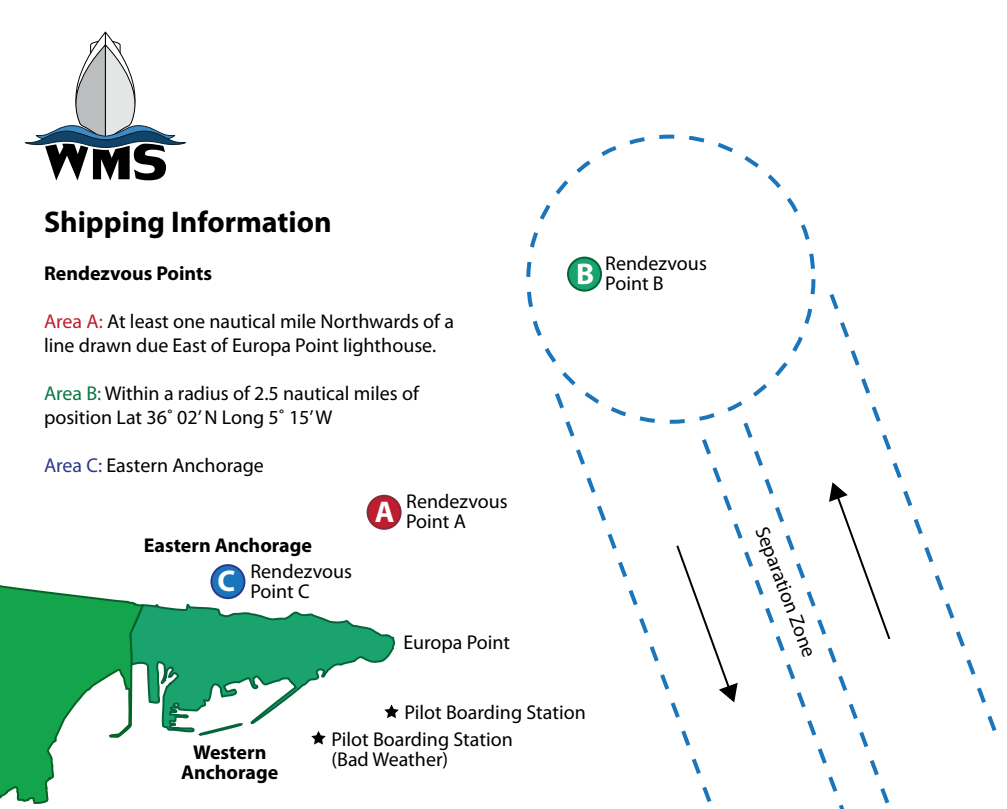
<style>
.page{position:relative;width:1007px;height:809px;background:#fff}
.page>*{position:absolute;margin:0;border:0;box-sizing:border-box;transform-origin:0 0}
.t1{font:700 30px "Myriad Pro";color:#000}
.t2{font:700 30px "Myriad Pro";color:#fff}
.t3{font:20px/20px "Myriad Pro";color:#000}
.t4{font:700 20px/20px "Myriad Pro";color:#000;text-align:center}
.s1{color:#be1e2d}
.s2{color:#0a7748}
.s3{color:#2b388f}
</style>
<div class="page">
<svg style="left:145px;top:497px;width:250px;height:235px"></svg>
<svg style="left:0;top:585px;width:145px;height:219px"></svg>
<svg style="left:555px;top:392px;width:160px;height:382px"></svg>
<svg style="left:829px;top:294px;width:168px;height:437px"></svg>
<svg style="left:698px;top:434px;width:42px;height:368px"></svg>
<svg style="left:740px;top:418px;width:174px;height:390px"></svg>
<div style="left:211px;top:565px;width:33px;height:33px;background:#1b75bb;border-radius:50%"></div>
<div style="left:210px;top:564px;width:35px;height:35px;border:2px solid #2b388f;border-radius:50%"></div>
<div style="left:568px;top:257px;width:33px;height:33px;background:#1ba36e;border-radius:50%"></div>
<div style="left:567px;top:256px;width:35px;height:35px;border:2px solid #05633b;border-radius:50%"></div>
<div style="left:367px;top:495px;width:33px;height:33px;background:#be1e2d;border-radius:50%"></div>
<div style="left:366px;top:494px;width:35px;height:35px;border:2px solid #862a35;border-radius:50%"></div>
<svg style="left:674px;top:543px;width:63px;height:159px"></svg>
<svg style="left:829px;top:482px;width:63px;height:159px"></svg>
<svg style="left:25px;top:32px;width:161px;height:148px"></svg>
<svg style="left:384px;top:704px;width:15px;height:14px"></svg>
<svg style="left:311px;top:730px;width:15px;height:14px"></svg>
<svg style="left:196px;top:723px;width:48px;height:13px"></svg>
<h1 class="t1" style="left:44px;top:202px;width:289px">Shipping Information</h1>
<p class="t4" style="left:44px;top:262px;width:170px">Rendezvous Points</p>
<p class="t3" style="left:44px;top:309px;width:411px;line-height:24px"><span class="s1">Area A:</span> At least one nautical mile Northwards of a line drawn due East of Europa Point lighthouse.</p>
<p class="t3" style="left:44px;top:381px;width:376px;line-height:24px"><span class="s2">Area B:</span> Within a radius of 2.5 nautical miles of position Lat 36˚ 02’ N Long 5˚ 15’ W</p>
<p class="t3" style="left:44px;top:455px;width:221px"><span class="s3">Area C:</span> Eastern Anchorage</p>
<p class="t4" style="left:144px;top:535px;width:170px">Eastern Anchorage</p>
<p class="t3" style="left:250px;top:560px;width:103px">Rendezvous<br>Point C</p>
<h1 class="t2" style="left:217px;top:561px;width:19px">C</h1>
<h1 class="t2" style="left:375px;top:492px;width:21px">A</h1>
<p class="t3" style="left:406px;top:491px;width:103px">Rendezvous<br>Point A</p>
<p class="t3" style="left:403px;top:632px;width:108px">Europa Point</p>
<h1 class="t2" style="left:576px;top:254px;width:20px">B</h1>
<p class="t3" style="left:605px;top:253px;width:103px">Rendezvous<br>Point B</p>
<p class="t4" style="left:181px;top:741px;width:99px">Western<br>Anchorage</p>
<p class="t3" style="left:331px;top:698px;width:256px;line-height:26.3px;text-indent:73px">Pilot Boarding Station<br>Pilot Boarding Station</p>
<p class="t3" style="left:331px;top:748px;width:118px">(Bad Weather)</p>
<p class="t3" style="left:771px;top:523px;width:139px;rotate:69deg">Separation Zone</p>
</div>
